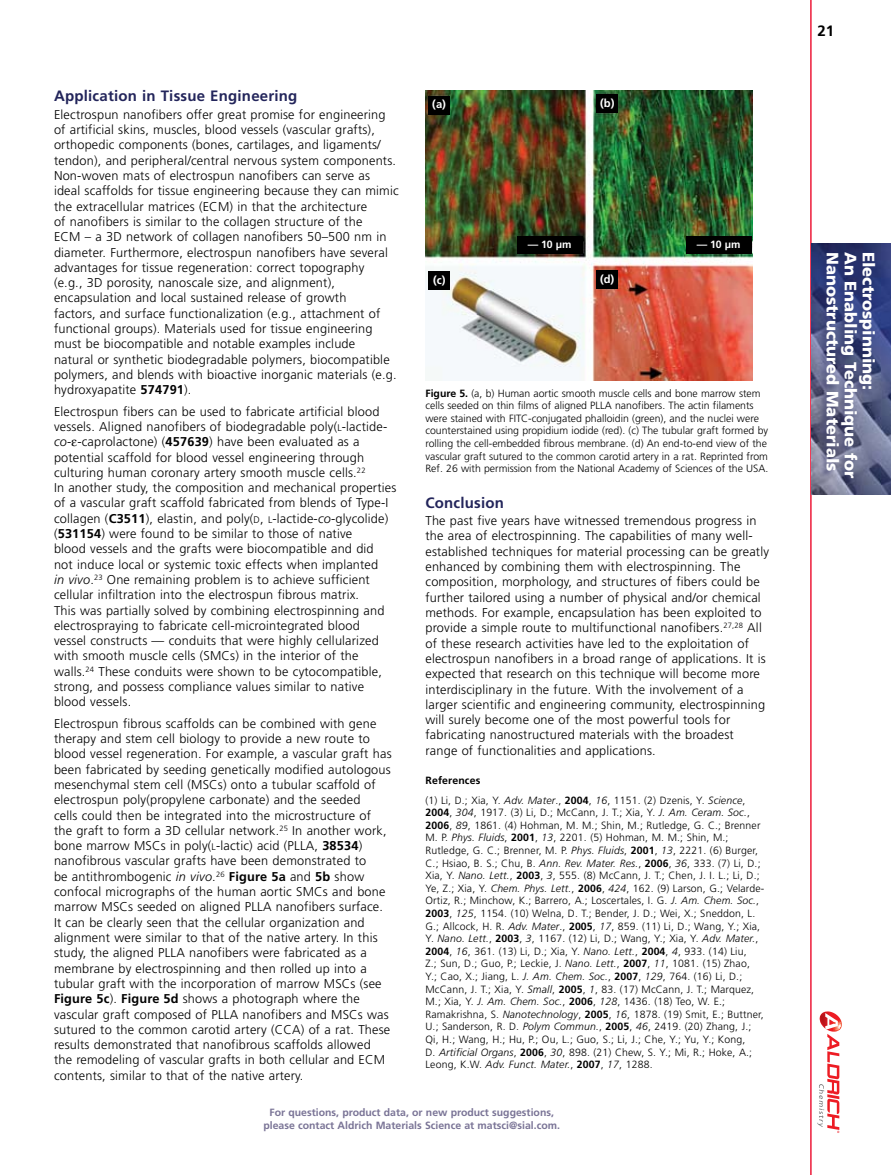
<style>
.page{position:relative;width:891px;height:1175px;background:#fff}
.page>*{position:absolute;margin:0;border:0;box-sizing:border-box;transform-origin:0 0}
.t1{font:900 16.5px "Frutiger";color:#fff}
.t2{font:700 15px "Frutiger";letter-spacing:.015em;color:#23255b}
.t3{font:700 15px "Frutiger";color:#000}
.t4{font:300 12.75px/15.3px "Frutiger";letter-spacing:.015em;color:#000}
.t5{font:700 11.25px "Frutiger";color:#fff}
.t6{font:300 10.5px/12.6px "Frutiger";color:#000}
.t7{font:700 10.5px/13.5px "Frutiger";color:#7a7496;text-align:center}
.t8{font:700 10.5px "Frutiger";color:#fff}
.s1{font-weight:700}
.s2{font-size:9.6px}
.s3{font-style:italic}
</style>
<div class="page">
<hr style="left:810px;top:0;width:2px;height:1174px;background:#ed1a3a">
<img style="left:812px;top:243px;width:79px;height:251px">
<svg style="left:818px;top:1011px;width:24px;height:122px"></svg>
<img style="left:425px;top:90px;width:328px;height:291px">
<div style="left:818px;top:250px;width:59px;height:237px;background:#23255b;opacity:.6"></div>
<div style="left:429px;top:96px;width:21px;height:18px;background:#000"></div>
<div style="left:597px;top:94px;width:21px;height:19px;background:#000"></div>
<div style="left:429px;top:271px;width:21px;height:18px;background:#000"></div>
<div style="left:597px;top:271px;width:21px;height:18px;background:#000"></div>
<div style="left:517px;top:236px;width:66px;height:18px;background:#000"></div>
<div style="left:686px;top:236px;width:66px;height:18px;background:#000"></div>
<p class="t2" style="left:54px;top:87px;width:245px">Application in Tissue Engineering</p>
<p class="t4" style="left:54px;top:107px;width:346px">Electrospun nanofibers offer great promise for engineering of artificial skins, muscles, blood vessels (vascular grafts), orthopedic components (bones, cartilages, and ligaments/ tendon), and peripheral/central nervous system components.<br>Non-woven mats of electrospun nanofibers can serve as ideal scaffolds for tissue engineering because they can mimic the extracellular matrices (ECM) in that the architecture<br>of nanofibers is similar to the collagen structure of the<br>ECM – a 3D network of collagen nanofibers 50–500 nm in diameter. Furthermore, electrospun nanofibers have several advantages for tissue regeneration: correct topography<br>(e.g., 3D porosity, nanoscale size, and alignment), encapsulation and local sustained release of growth<br>factors, and surface functionalization (e.g., attachment of functional groups). Materials used for tissue engineering must be biocompatible and notable examples include<br>natural or synthetic biodegradable polymers, biocompatible polymers, and blends with bioactive inorganic materials (e.g. hydroxyapatite <span class="s1">574791</span>).</p>
<p class="t4" style="left:54px;top:404px;width:344px">Electrospun fibers can be used to fabricate artificial blood vessels. Aligned nanofibers of biodegradable poly(<span class="s2">l</span>-lactide&shy;<span class="s3">co</span>- -caprolactone) (<span class="s1">457639</span>) have been evaluated as a potential scaffold for blood vessel engineering through culturing human coronary artery smooth muscle cells.<sup>22<br></sup>In another study, the composition and mechanical properties of a vascular graft scaffold fabricated from blends of Type-I collagen (<span class="s1">C3511</span>), elastin, and poly(<span class="s2">d</span>, <span class="s2">l</span>-lactide-<span class="s3">co</span>-glycolide) (<span class="s1">531154</span>) were found to be similar to those of native<br>blood vessels and the grafts were biocompatible and did<br>not induce local or systemic toxic effects when implanted<br><span class="s3">in vivo</span>.<sup>23</sup> One remaining problem is to achieve sufficient cellular infiltration into the electrospun fibrous matrix.<br>This was partially solved by combining electrospinning and electrospraying to fabricate cell-microintegrated blood<br>vessel constructs — conduits that were highly cellularized with smooth muscle cells (SMCs) in the interior of the walls.<sup>24</sup> These conduits were shown to be cytocompatible, strong, and possess compliance values similar to native blood vessels.</p>
<p class="t4" style="left:54px;top:716px;width:339px">Electrospun fibrous scaffolds can be combined with gene therapy and stem cell biology to provide a new route to blood vessel regeneration. For example, a vascular graft has been fabricated by seeding genetically modified autologous mesenchymal stem cell (MSCs) onto a tubular scaffold of electrospun poly(propylene carbonate) and the seeded<br>cells could then be integrated into the microstructure of the graft to form a 3D cellular network.<sup>25</sup> In another work, bone marrow MSCs in poly(<span class="s2">l</span>-lactic) acid (PLLA, <span class="s1">38534</span>) nanofibrous vascular grafts have been demonstrated to<br>be antithrombogenic <span class="s3">in vivo</span>.<sup>26</sup> <span class="s1">Figure 5a</span> and <span class="s1">5b</span> show confocal micrographs of the human aortic SMCs and bone marrow MSCs seeded on aligned PLLA nanofibers surface.<br>It can be clearly seen that the cellular organization and alignment were similar to that of the native artery. In this study, the aligned PLLA nanofibers were fabricated as a membrane by electrospinning and then rolled up into a tubular graft with the incorporation of marrow MSCs (see <span class="s1">Figure 5c</span>). <span class="s1">Figure 5d</span> shows a photograph where the vascular graft composed of PLLA nanofibers and MSCs was sutured to the common carotid artery (CCA) of a rat. These results demonstrated that nanofibrous scaffolds allowed the remodeling of vascular grafts in both cellular and ECM contents, similar to that of the native artery.</p>
<p class="t5" style="left:432px;top:98px;width:15px">(a)</p>
<p class="t5" style="left:600px;top:96px;width:16px">(b)</p>
<p class="t8" style="left:528px;top:238px;width:45px">— 10 µm</p>
<p class="t8" style="left:697px;top:238px;width:45px">— 10 µm</p>
<p class="t5" style="left:433px;top:273px;width:14px">(c)</p>
<p class="t5" style="left:600px;top:273px;width:16px">(d)</p>
<p class="t6" style="left:425px;top:387px;width:344px"><span class="s1">Figure 5.</span> (a, b) Human aortic smooth muscle cells and bone marrow stem cells seeded on thin films of aligned PLLA nanofibers. The actin filaments were stained with FITC-conjugated phalloidin (green), and the nuclei were counterstained using propidium iodide (red). (c) The tubular graft formed by rolling the cell-embedded fibrous membrane. (d) An end-to-end view of the vascular graft sutured to the common carotid artery in a rat. Reprinted from Ref. 26 with permission from the National Academy of Sciences of the USA.</p>
<p class="t2" style="left:425px;top:493px;width:80px">Conclusion</p>
<p class="t4" style="left:425px;top:513px;width:345px">The past five years have witnessed tremendous progress in the area of electrospinning. The capabilities of many well&shy;established techniques for material processing can be greatly enhanced by combining them with electrospinning. The composition, morphology, and structures of fibers could be further tailored using a number of physical and/or chemical methods. For example, encapsulation has been exploited to provide a simple route to multifunctional nanofibers.<sup>27,28</sup> All of these research activities have led to the exploitation of electrospun nanofibers in a broad range of applications. It is expected that research on this technique will become more interdisciplinary in the future. With the involvement of a larger scientific and engineering community, electrospinning will surely become one of the most powerful tools for fabricating nanostructured materials with the broadest<br>range of functionalities and applications.</p>
<p class="t6" style="left:425px;top:771px;width:322px;line-height:19.4px"><span class="s1">References<br></span>(1) Li, D.; Xia, Y. <span class="s3">Adv. Mater</span>., <span class="s1">2004</span>, <span class="s3">16</span>, 1151. (2) Dzenis, Y. <span class="s3">Science</span>,</p>
<p class="t6" style="left:425px;top:806px;width:340px"><span class="s1">2004</span>, <span class="s3">304</span>, 1917. (3) Li, D.; McCann, J. T.; Xia, Y. <span class="s3">J. Am. Ceram. Soc.</span>, <span class="s1">2006</span>, <span class="s3">89</span>, 1861. (4) Hohman, M. M.; Shin, M.; Rutledge, G. C.; Brenner M. P. <span class="s3">Phys. Fluids</span>, <span class="s1">2001</span>, <span class="s3">13</span>, 2201. (5) Hohman, M. M.; Shin, M.; Rutledge, G. C.; Brenner, M. P. <span class="s3">Phys. Fluids</span>, <span class="s1">2001</span>, <span class="s3">13</span>, 2221. (6) Burger, C.; Hsiao, B. S.; Chu, B. <span class="s3">Ann. Rev. Mater. Res.</span>, <span class="s1">2006</span>, <span class="s3">36</span>, 333. (7) Li, D.; Xia, Y. <span class="s3">Nano. Lett.</span>, <span class="s1">2003</span>, <span class="s3">3</span>, 555. (8) McCann, J. T.; Chen, J. I. L.; Li, D.; Ye, Z.; Xia, Y. <span class="s3">Chem. Phys. Lett.</span>, <span class="s1">2006</span>, <span class="s3">424</span>, 162. (9) Larson, G.; Velarde-Ortiz, R.; Minchow, K.; Barrero, A.; Loscertales, I. G. <span class="s3">J. Am. Chem. Soc.</span>, <span class="s1">2003</span>, <span class="s3">125</span>, 1154. (10) Welna, D. T.; Bender, J. D.; Wei, X.; Sneddon, L.<br>G.; Allcock, H. R. <span class="s3">Adv. Mater</span>., <span class="s1">2005</span>, <span class="s3">17</span>, 859. (11) Li, D.; Wang, Y.; Xia, Y. <span class="s3">Nano. Lett.</span>, <span class="s1">2003</span>, <span class="s3">3</span>, 1167. (12) Li, D.; Wang, Y.; Xia, Y. <span class="s3">Adv. Mater.</span>, <span class="s1">2004</span>, <span class="s3">16</span>, 361. (13) Li, D.; Xia, Y. <span class="s3">Nano. Lett.</span>, <span class="s1">2004</span>, <span class="s3">4</span>, 933. (14) Liu,<br>Z.; Sun, D.; Guo, P.; Leckie, J. <span class="s3">Nano. Lett.</span>, <span class="s1">2007</span>, <span class="s3">11</span>, 1081. (15) Zhao,<br>Y.; Cao, X.; Jiang, L. <span class="s3">J. Am. Chem. Soc.</span>, <span class="s1">2007</span>, <span class="s3">129</span>, 764. (16) Li, D.; McCann, J. T.; Xia, Y. <span class="s3">Small</span>, <span class="s1">2005</span>, <span class="s3">1</span>, 83. (17) McCann, J. T.; Marquez, M.; Xia, Y. <span class="s3">J. Am. Chem. Soc.</span>, <span class="s1">2006</span>, <span class="s3">128</span>, 1436. (18) Teo, W. E.; Ramakrishna, S. <span class="s3">Nanotechnology</span>, <span class="s1">2005</span>, <span class="s3">16</span>, 1878. (19) Smit, E.; Buttner, U.; Sanderson, R. D. <span class="s3">Polym Commun.</span>, <span class="s1">2005</span>, <span class="s3">46</span>, 2419. (20) Zhang, J.; Qi, H.; Wang, H.; Hu, P.; Ou, L.; Guo, S.; Li, J.; Che, Y.; Yu, Y.; Kong,<br>D. <span class="s3">Artificial Organs</span>, <span class="s1">2006</span>, <span class="s3">30</span>, 898. (21) Chew, S. Y.; Mi, R.; Hoke, A.; Leong, K.W. <span class="s3">Adv. Funct. Mater.</span>, <span class="s1">2007</span>, <span class="s3">17</span>, 1288.</p>
<p class="t7" style="left:263px;top:1105px;width:298px">For questions, product data, or new product suggestions, please contact Aldrich Materials Science at matsci@sial.com.</p>
<p class="t3" style="left:818px;top:22px;width:18px">21</p>
<p class="t1" style="left:842px;top:252px;width:221px;rotate:90deg">Nanostructured Materials</p>
<p class="t1" style="left:860px;top:252px;width:228px;rotate:90deg">An Enabling Technique for</p>
<p class="t1" style="left:878px;top:252px;width:140px;rotate:90deg">Electrospinning:</p>
</div>
